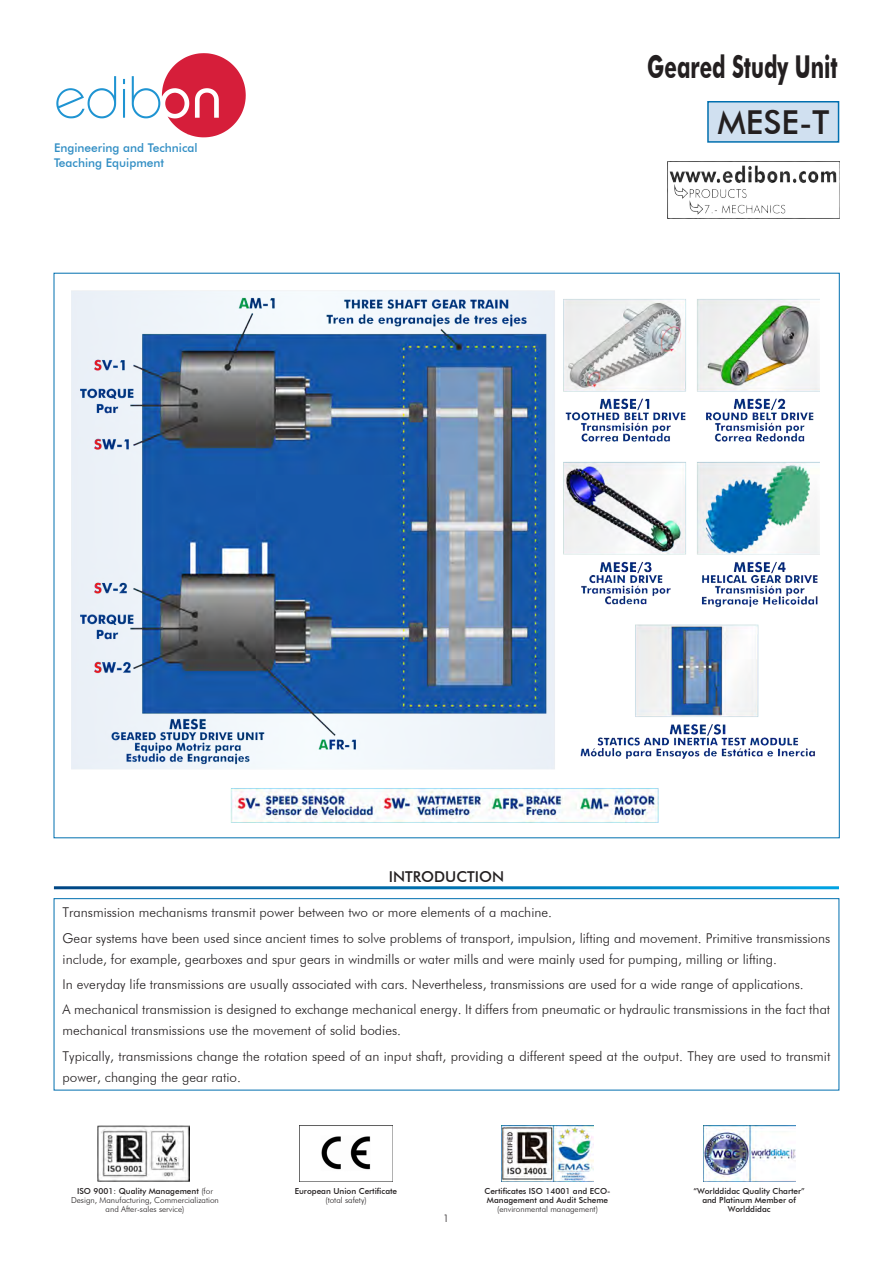
<style>
.page{position:relative;width:893px;height:1263px;background:#fff}
.page>*{position:absolute;margin:0;border:0;box-sizing:border-box;transform-origin:0 0}
.t1{font:500 33px "Futura BT";color:#231f20}
.t2{font:700 31.5px "Futura BT";color:#231f20;scale:.65 1}
.FILETE{font:500 15px "Futura BT";color:#231f20}
.t3{font:300 13.5px/21px "Futura BT";color:#231f20}
.t4{font:500 12px/14.4px "Futura BT";color:#318ec4}
.t5{font:300 10.5px "Futura BT";color:#231f20}
.t6{font:500 8.25px/9px "Futura BT";color:#231f20}
.t7{font:300 8.25px/9px "Futura BT";color:#231f20;text-align:center}
.s1{font-weight:500}
</style>
<div class="page">
<img style="left:703px;top:1126px;width:92px;height:55px">
<img style="left:501px;top:1126px;width:93px;height:55px">
<img style="left:321px;top:1136px;width:50px;height:34px">
<img style="left:98px;top:1126px;width:92px;height:55px">
<svg style="left:56px;top:76px;width:60px;height:42px"></svg>
<svg style="left:123px;top:79px;width:2px;height:39px"></svg>
<svg style="left:132px;top:53px;width:114px;height:84px"></svg>
<img style="left:667px;top:162px;width:172px;height:57px">
<div style="left:708px;top:102px;width:130px;height:40px;background:#d0e0f0"></div>
<div style="left:707px;top:101px;width:132px;height:42px;border:2px solid #006faf"></div>
<div style="left:54px;top:898px;width:785px;height:192px;border:1px solid #006faf"></div>
<img style="left:71px;top:290px;width:749px;height:533px">
<p class="t4" style="left:54px;top:141px;width:145px">Engineering and Technical<br>Teaching Equipment</p>
<p class="t2" style="left:647px;top:48px;width:295px">Geared Study Unit</p>
<p class="t1" style="left:717px;top:103px;width:113px">MESE-T</p>
<p class="FILETE" style="left:389px;top:867px;width:117px">INTRODUCTION</p>
<p class="t3" style="left:63px;top:902px;width:491px">Transmission mechanisms transmit power between two or more elements of a machine.</p>
<p class="t3" style="left:63px;top:927px;width:769px">Gear systems have been used since ancient times to solve problems of transport, impulsion, lifting and movement. Primitive transmissions include, for example, gearboxes and spur gears in windmills or water mills and were mainly used for pumping, milling or lifting.</p>
<p class="t3" style="left:63px;top:973px;width:743px">In everyday life transmissions are usually associated with cars. Nevertheless, transmissions are used for a wide range of applications.</p>
<p class="t3" style="left:63px;top:999px;width:769px">A mechanical transmission is designed to exchange mechanical energy. It differs from pneumatic or hydraulic transmissions in the fact that mechanical transmissions use the movement of solid bodies.</p>
<p class="t3" style="left:63px;top:1045px;width:769px">Typically, transmissions change the rotation speed of an input shaft, providing a different speed at the output. They are used to transmit power, changing the gear ratio.</p>
<p class="t7" style="left:71px;top:1186px;width:149px"><span class="s1">ISO 9001: Quality Management</span> (for<br>Design, Manufacturing, Commercialization and After-sales service)</p>
<p class="t6" style="left:295px;top:1186px;width:104px">European Union Certificate</p>
<p class="t7" style="left:325px;top:1195px;width:43px">(total safety)</p>
<p class="t6" style="left:484px;top:1186px;width:128px">Certificates ISO 14001 and ECO-<br>Management and Audit Scheme</p>
<p class="t7" style="left:497px;top:1204px;width:102px">(environmental management)</p>
<p class="t5" style="left:443px;top:1211px;width:8px">1</p>
<p class="t6" style="left:693px;top:1186px;width:113px;text-align:center">“Worlddidac Quality Charter” and Platinum Member of<br>Worlddidac</p>
</div>
